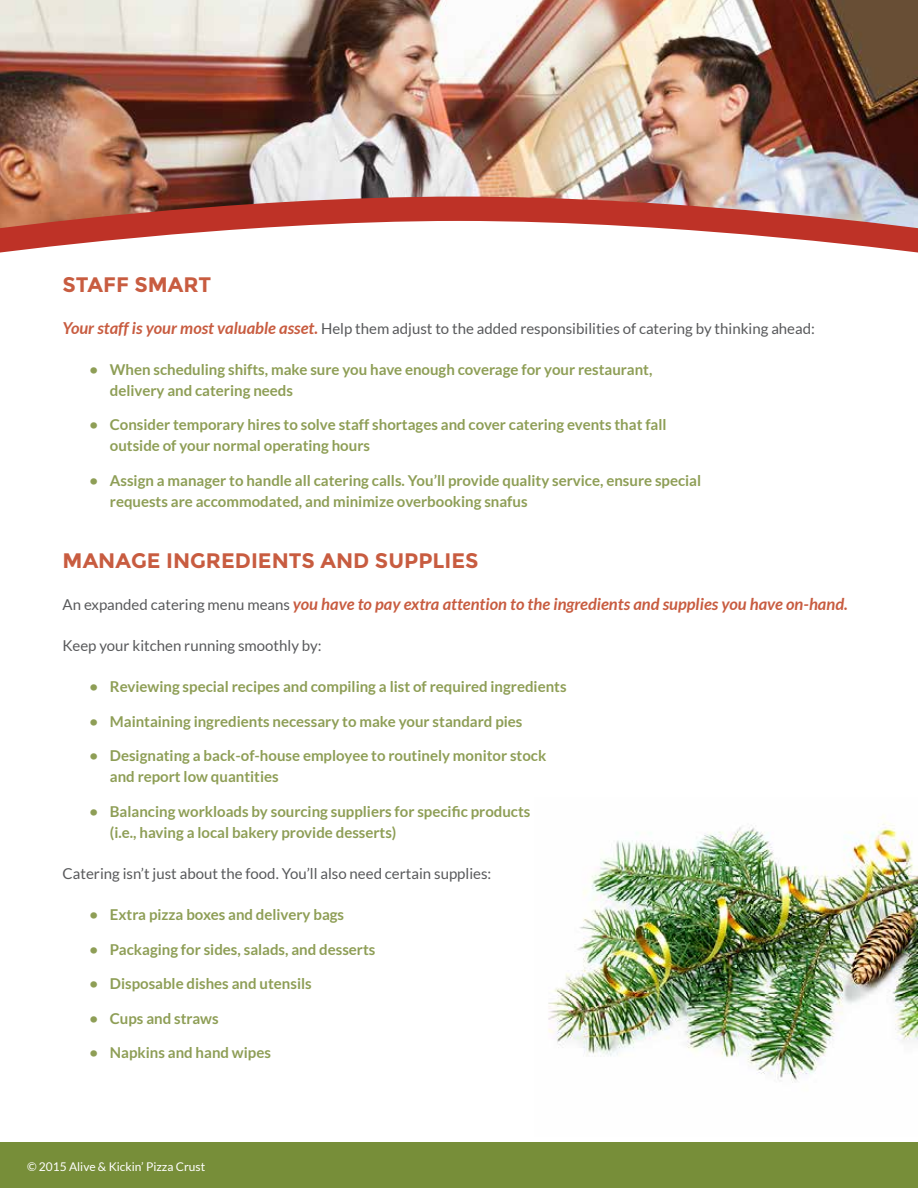
<style>
.page{position:relative;width:918px;height:1188px;background:#fff}
.page>*{position:absolute;margin:0;border:0;box-sizing:border-box;transform-origin:0 0}
.t1{font:700 21px "Montserrat";color:#c85c40}
.t2{font:italic 700 16.5px "Lato";color:#c85c40}
.t3{font:700 15px/21px "Lato";color:#8e9e56}
.t4{font:15px "Lato";color:#58595b}
.t5{font:12px "Lato";color:#fff}
.s1{font-weight:700;font-style:italic;font-size:16.5px;color:#c85c40}
.s2{font-weight:400;font-style:normal;font-size:15px;color:#58595b}
</style>
<div class="page">
<img style="left:548px;top:816px;width:370px;height:267px">
<div style="left:0;top:1142px;width:918px;height:46px;background:#778e39"></div>
<img style="left:0;top:0;width:918px;height:197px">
<svg style="left:0;top:197px;width:918px;height:56px"></svg>
<h1 class="t1" style="left:63px;top:273px;width:150px">STAFF SMART</h1>
<p class="t4" style="left:63px;top:320px;width:754px"><span class="s1">Your staff is your most valuable asset.</span> Help them adjust to the added responsibilities of catering by thinking ahead:</p>
<p class="t3" style="left:110px;top:359px;width:544px;text-indent:-20px">• When scheduling shifts, make sure you have enough coverage for your restaurant, delivery and catering needs</p>
<p class="t3" style="left:110px;top:414px;width:558px;text-indent:-20px">• Consider temporary hires to solve staff shortages and cover catering events that fall outside of your normal operating hours</p>
<p class="t3" style="left:110px;top:470px;width:593px;text-indent:-20px">• Assign a manager to handle all catering calls. You’ll provide quality service, ensure special requests are accommodated, and minimize overbooking snafus</p>
<h1 class="t1" style="left:63px;top:549px;width:417px">MANAGE INGREDIENTS AND SUPPLIES</h1>
<p class="t2" style="left:63px;top:594px;width:787px"><span class="s2">An expanded catering menu means</span> you have to pay extra attention to the ingredients and supplies you have on-hand.</p>
<p class="t4" style="left:63px;top:637px;width:260px">Keep your kitchen running smoothly by:</p>
<p class="t3" style="left:90px;top:676px;width:478px">• Reviewing special recipes and compiling a list of required ingredients</p>
<p class="t3" style="left:90px;top:711px;width:434px">• Maintaining ingredients necessary to make your standard pies</p>
<p class="t3" style="left:110px;top:745px;width:438px;text-indent:-20px">• Designating a back-of-house employee to routinely monitor stock and report low quantities</p>
<p class="t3" style="left:110px;top:801px;width:422px;text-indent:-20px">• Balancing workloads by sourcing suppliers for specific products (i.e., having a local bakery provide desserts)</p>
<p class="t4" style="left:63px;top:865px;width:430px">Catering isn’t just about the food. You’ll also need certain supplies:</p>
<p class="t3" style="left:90px;top:904px;width:256px">• Extra pizza boxes and delivery bags</p>
<p class="t3" style="left:90px;top:939px;width:287px">• Packaging for sides, salads, and desserts</p>
<p class="t3" style="left:90px;top:973px;width:224px">• Disposable dishes and utensils</p>
<p class="t3" style="left:90px;top:1008px;width:130px">• Cups and straws</p>
<p class="t3" style="left:90px;top:1042px;width:183px">• Napkins and hand wipes</p>
<p class="t5" style="left:27px;top:1160px;width:180px">© 2015 Alive &amp; Kickin’ Pizza Crust</p>
</div>
